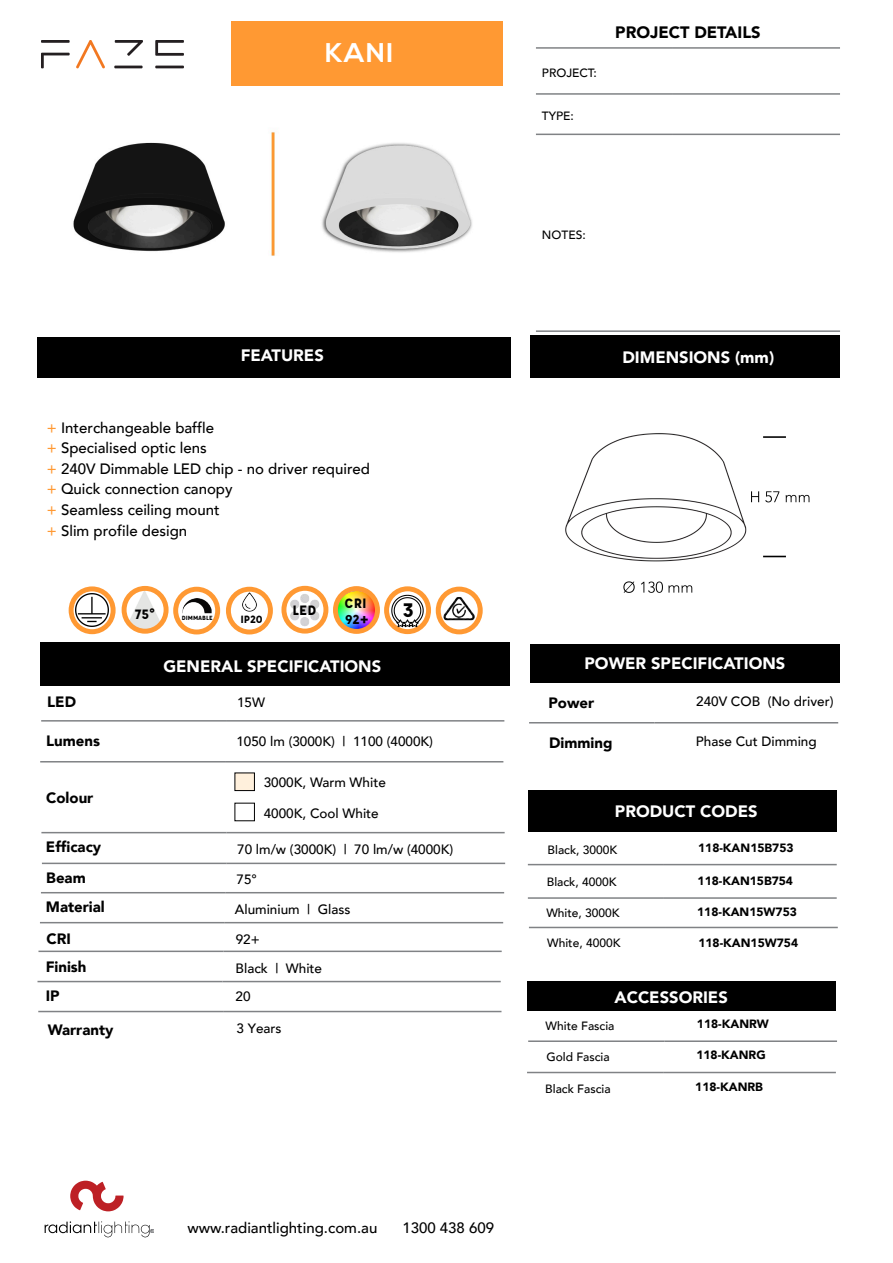
<style>
.page{position:relative;width:893px;height:1263px;background:#fff}
.page>*{position:absolute;margin:0;border:0;box-sizing:border-box;transform-origin:0 0}
.t1{font:700 27px "Nexa";color:#fff}
.t2{font:700 21.45px "Affogato";color:#000}
.t3{font:900 16.5px "Avenir";color:#fff}
.t4{font:900 16.5px "Avenir";color:#000}
.t5{font:500 15px/20.7px "Avenir";color:#000}
.t6{font:900 15px "Avenir";color:#000}
.t7{font:700 14.85px "Affogato";color:#000}
.t8{font:700 14.25px "Affogato";color:#000}
.t9{font:500 13.5px "Avenir";color:#000}
.t10{font:500 12px "Avenir";color:#000}
.t11{font:900 12px "Avenir";color:#000}
.t12{font:700 11.55px "Affogato";color:#000}
.t13{font:700 6.6px "Affogato";color:#000}
.s1{color:#f93}
</style>
<div class="page">
<img style="left:68px;top:590px;width:47px;height:45px">
<img style="left:338px;top:591px;width:38px;height:39px">
<img style="left:125px;top:590px;width:39px;height:39px;border-radius:20px">
<div style="left:38px;top:337px;width:473px;height:40px;background:#000"></div>
<div style="left:40px;top:643px;width:470px;height:43px;background:#000"></div>
<div style="left:231px;top:21px;width:271px;height:64px;background:#f93"></div>
<svg style="left:70px;top:1181px;width:54px;height:30px"></svg>
<svg style="left:45px;top:1221px;width:109px;height:16px"></svg>
<hr style="left:41px;top:720px;width:185px;height:1px;background:#808285">
<hr style="left:226px;top:720px;width:278px;height:1px;background:#808285">
<hr style="left:40px;top:761px;width:185px;height:1px;background:#808285">
<hr style="left:225px;top:761px;width:278px;height:1px;background:#808285">
<hr style="left:41px;top:832px;width:185px;height:1px;background:#808285">
<hr style="left:226px;top:832px;width:279px;height:1px;background:#808285">
<hr style="left:42px;top:863px;width:185px;height:1px;background:#808285">
<hr style="left:227px;top:863px;width:278px;height:1px;background:#808285">
<hr style="left:41px;top:892px;width:185px;height:1px;background:#808285">
<hr style="left:226px;top:892px;width:278px;height:1px;background:#808285">
<hr style="left:40px;top:922px;width:185px;height:1px;background:#808285">
<hr style="left:225px;top:922px;width:278px;height:1px;background:#808285">
<hr style="left:38px;top:981px;width:184px;height:1px;background:#808285">
<hr style="left:222px;top:981px;width:279px;height:1px;background:#808285">
<hr style="left:38px;top:1011px;width:185px;height:1px;background:#808285">
<hr style="left:223px;top:1011px;width:278px;height:1px;background:#808285">
<div style="left:528px;top:790px;width:309px;height:42px;background:#000"></div>
<hr style="left:528px;top:864px;width:136px;height:1px;background:#808285">
<hr style="left:664px;top:864px;width:173px;height:1px;background:#808285">
<hr style="left:528px;top:897px;width:136px;height:2px;background:#808285">
<hr style="left:664px;top:897px;width:173px;height:2px;background:#808285">
<hr style="left:536px;top:47px;width:136px;height:2px;background:#808285">
<hr style="left:672px;top:47px;width:168px;height:2px;background:#808285">
<hr style="left:536px;top:93px;width:136px;height:2px;background:#808285">
<hr style="left:672px;top:93px;width:168px;height:2px;background:#808285">
<hr style="left:536px;top:134px;width:136px;height:1px;background:#808285">
<hr style="left:672px;top:134px;width:168px;height:1px;background:#808285">
<hr style="left:536px;top:330px;width:136px;height:2px;background:#808285">
<hr style="left:672px;top:330px;width:168px;height:2px;background:#808285">
<div style="left:173px;top:587px;width:47px;height:47px;border:5px solid #f93;border-radius:50%"></div>
<div style="left:226px;top:587px;width:47px;height:47px;border:5px solid #f93;border-radius:50%"></div>
<div style="left:333px;top:586px;width:47px;height:48px;border:5px solid #f93;border-radius:50%"></div>
<div style="left:384px;top:586px;width:47px;height:48px;border:5px solid #f93;border-radius:50%"></div>
<div style="left:436px;top:587px;width:47px;height:47px;border:5px solid #f93;border-radius:50%"></div>
<div style="left:235px;top:773px;width:19px;height:17px;background:#fff0dc"></div>
<div style="left:235px;top:773px;width:20px;height:18px;border:1px solid #000"></div>
<div style="left:531px;top:336px;width:309px;height:42px;background:#000"></div>
<hr style="left:155px;top:66px;width:29px;height:2px;background:#241f21">
<svg style="left:155px;top:40px;width:29px;height:16px"></svg>
<hr style="left:41px;top:40px;width:29px;height:3px;background:#241f21">
<svg style="left:41px;top:53px;width:29px;height:15px"></svg>
<hr style="left:114px;top:66px;width:29px;height:2px;background:#241f21">
<svg style="left:115px;top:40px;width:28px;height:16px"></svg>
<svg style="left:76px;top:40px;width:29px;height:28px"></svg>
<img style="left:281px;top:585px;width:48px;height:49px">
<img style="left:183px;top:598px;width:29px;height:16px">
<img style="left:442px;top:597px;width:33px;height:23px">
<img style="left:239px;top:591px;width:21px;height:21px">
<img style="left:390px;top:593px;width:36px;height:35px">
<hr style="left:38px;top:950px;width:185px;height:2px;background:#808285">
<hr style="left:223px;top:950px;width:279px;height:2px;background:#808285">
<div style="left:122px;top:586px;width:47px;height:48px;border:5px solid #f93;border-radius:50%"></div>
<div style="left:69px;top:586px;width:47px;height:48px;border:5px solid #f93;border-radius:50%"></div>
<hr style="left:529px;top:927px;width:136px;height:1px;background:#808285">
<hr style="left:665px;top:927px;width:173px;height:1px;background:#808285">
<img style="left:73px;top:132px;width:399px;height:124px">
<div style="left:527px;top:981px;width:308px;height:30px;background:#000"></div>
<hr style="left:528px;top:1040px;width:136px;height:2px;background:#808285">
<hr style="left:664px;top:1040px;width:173px;height:2px;background:#808285">
<img style="left:565px;top:433px;width:245px;height:160px">
<div style="left:530px;top:644px;width:309px;height:39px;background:#000"></div>
<hr style="left:529px;top:722px;width:125px;height:1px;background:#808285">
<hr style="left:654px;top:722px;width:184px;height:1px;background:#808285">
<hr style="left:527px;top:1072px;width:136px;height:1px;background:#808285">
<hr style="left:663px;top:1072px;width:173px;height:1px;background:#808285">
<h1 class="t1" style="left:325px;top:37px;width:70px">KANI</h1>
<p class="t3" style="left:241px;top:341px;width:85px">FEATURES</p>
<p class="t5" style="left:47px;top:416px;width:325px"><span class="s1">+</span> Interchangeable baffle<br><span class="s1">+</span> Specialised optic lens<br><span class="s1">+</span> 240V Dimmable LED chip - no driver required <span class="s1">+</span> Quick connection canopy<br><span class="s1">+</span> Seamless ceiling mount<br><span class="s1">+</span> Slim profile design</p>
<p class="t7" style="left:135px;top:604px;width:22px">75°</p>
<p class="t13" style="left:182px;top:614px;width:33px">DIMMABLE</p>
<p class="t12" style="left:240px;top:611px;width:24px">IP20</p>
<p class="t7" style="left:292px;top:600px;width:26px">LED</p>
<p class="t7" style="left:345px;top:594px;width:24px">CRI</p>
<p class="t8" style="left:345px;top:610px;width:25px">92+</p>
<p class="t3" style="left:163px;top:652px;width:219px">GENERAL SPECIFICATIONS</p>
<h2 class="t2" style="left:402px;top:596px;width:13px">3</h2>
<p class="t6" style="left:47px;top:689px;width:30px">LED</p>
<p class="t9" style="left:237px;top:690px;width:29px">15W</p>
<p class="t6" style="left:46px;top:728px;width:55px">Lumens</p>
<p class="t9" style="left:236px;top:729px;width:198px">1050 lm (3000K) | 1100 (4000K)</p>
<p class="t6" style="left:46px;top:785px;width:49px">Colour</p>
<p class="t9" style="left:264px;top:770px;width:124px">3000K, Warm White</p>
<p class="t9" style="left:264px;top:802px;width:117px">4000K, Cool White</p>
<p class="t6" style="left:46px;top:834px;width:57px">Efficacy</p>
<p class="t9" style="left:237px;top:838px;width:218px">70 lm/w (3000K) | 70 lm/w (4000K)</p>
<p class="t6" style="left:46px;top:865px;width:41px">Beam</p>
<p class="t9" style="left:236px;top:868px;width:22px">75°</p>
<p class="t6" style="left:46px;top:894px;width:60px">Material</p>
<p class="t9" style="left:235px;top:897px;width:117px">Aluminium | Glass</p>
<p class="t6" style="left:46px;top:925px;width:26px">CRI</p>
<p class="t9" style="left:236px;top:927px;width:26px">92+</p>
<p class="t10" style="left:542px;top:62px;width:56px">PROJECT:</p>
<p class="t10" style="left:542px;top:106px;width:34px">TYPE:</p>
<p class="t4" style="left:615px;top:18px;width:147px">PROJECT DETAILS</p>
<p class="t10" style="left:542px;top:224px;width:45px">NOTES:</p>
<p class="t3" style="left:622px;top:343px;width:153px">DIMENSIONS (mm)</p>
<p class="t3" style="left:585px;top:649px;width:202px">POWER SPECIFICATIONS</p>
<p class="t6" style="left:548px;top:690px;width:47px">Power</p>
<p class="t9" style="left:696px;top:690px;width:139px">240V COB (No driver)</p>
<p class="t6" style="left:549px;top:730px;width:65px">Dimming</p>
<p class="t9" style="left:696px;top:730px;width:122px">Phase Cut Dimming</p>
<p class="t3" style="left:615px;top:797px;width:144px">PRODUCT CODES</p>
<p class="t10" style="left:548px;top:839px;width:71px">Black, 3000K</p>
<p class="t10" style="left:547px;top:871px;width:71px">Black, 4000K</p>
<p class="t11" style="left:698px;top:838px;width:97px">118-KAN15B753</p>
<p class="t11" style="left:698px;top:870px;width:97px">118-KAN15B754</p>
<p class="t11" style="left:697px;top:902px;width:101px">118-KAN15W753</p>
<p class="t11" style="left:698px;top:933px;width:101px">118-KAN15W754</p>
<p class="t10" style="left:546px;top:902px;width:75px">White, 3000K</p>
<p class="t10" style="left:547px;top:933px;width:75px">White, 4000K</p>
<p class="t6" style="left:46px;top:954px;width:42px">Finish</p>
<p class="t9" style="left:236px;top:956px;width:88px">Black | White</p>
<p class="t6" style="left:46px;top:983px;width:15px">IP</p>
<p class="t9" style="left:236px;top:985px;width:17px">20</p>
<p class="t3" style="left:614px;top:983px;width:115px">ACCESSORIES</p>
<p class="t10" style="left:546px;top:1015px;width:70px">White Fascia</p>
<p class="t10" style="left:546px;top:1047px;width:65px">Gold Fascia</p>
<p class="t11" style="left:697px;top:1014px;width:73px">118-KANRW</p>
<p class="t11" style="left:696px;top:1045px;width:71px">118-KANRG</p>
<p class="t6" style="left:48px;top:1017px;width:67px">Warranty</p>
<p class="t9" style="left:237px;top:1017px;width:47px">3 Years</p>
<p class="t5" style="left:187px;top:1217px;width:192px">www.radiantlighting.com.au</p>
<p class="t5" style="left:402px;top:1217px;width:93px">1300 438 609</p>
<p class="t10" style="left:545px;top:1078px;width:67px">Black Fascia</p>
<p class="t11" style="left:695px;top:1076px;width:69px">118-KANRB</p>
</div>
